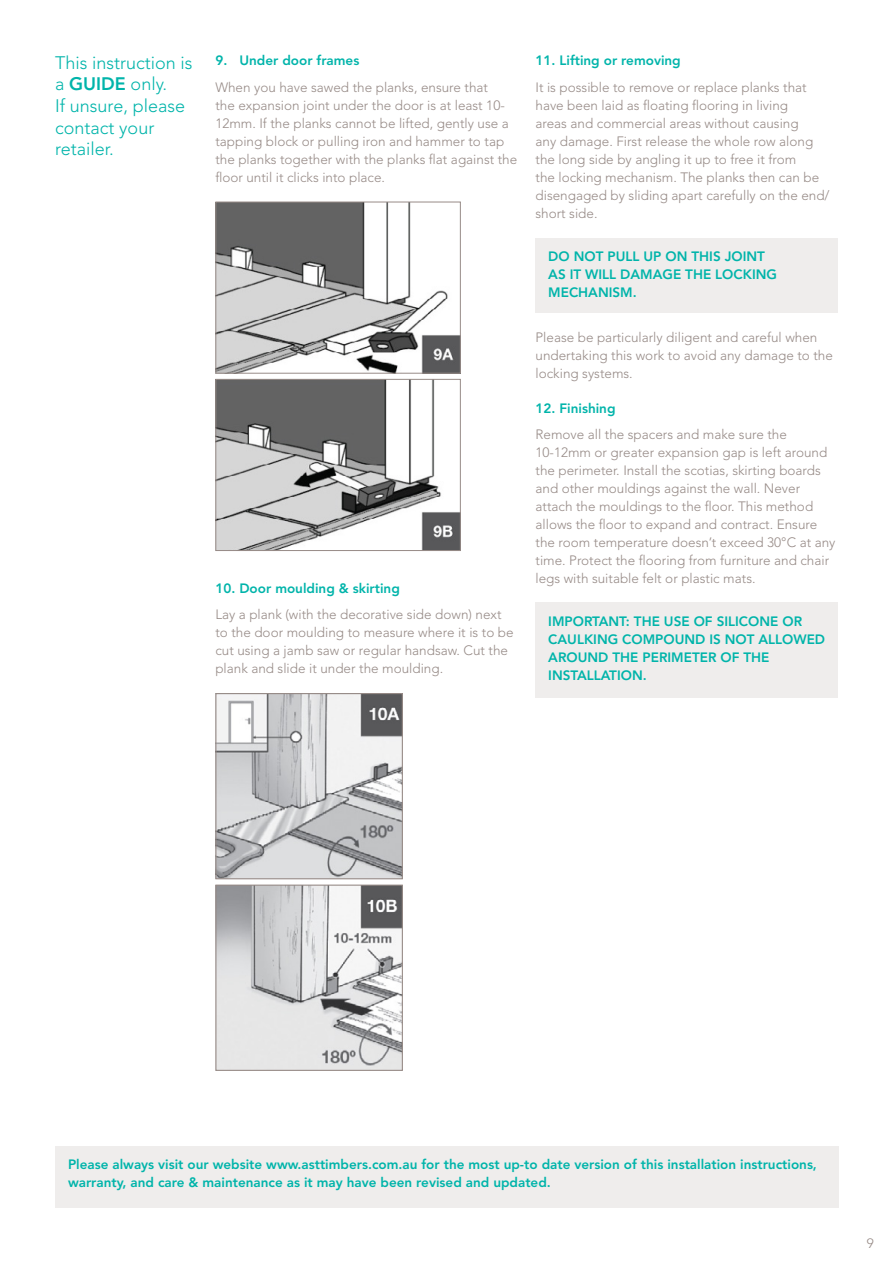
<style>
.page{position:relative;width:893px;height:1263px;background:#fff}
.page>*{position:absolute;margin:0;border:0;box-sizing:border-box;transform-origin:0 0}
.t1{font:300 18px/21.6px "Avenir LT Std";color:#00b4aa}
.t2{font:300 13.5px/18px "Avenir LT Std";color:#978b87}
.t3{font:800 13.5px/18px "Avenir LT Std";color:#00b4aa}
.s1{font-weight:800}
</style>
<div class="page">
<img style="left:217px;top:204px;width:242px;height:168px">
<div style="left:215px;top:202px;width:246px;height:172px;border:1px solid #978b87"></div>
<img style="left:217px;top:381px;width:242px;height:168px">
<div style="left:215px;top:379px;width:246px;height:172px;border:1px solid #978b87"></div>
<img style="left:217px;top:695px;width:184px;height:182px">
<div style="left:215px;top:693px;width:188px;height:186px;border:1px solid #978b87"></div>
<img style="left:217px;top:886px;width:184px;height:183px">
<div style="left:215px;top:884px;width:188px;height:187px;border:1px solid #978b87"></div>
<div style="left:535px;top:238px;width:303px;height:75px;background:#efedec"></div>
<div style="left:535px;top:603px;width:303px;height:95px;background:#efedec"></div>
<div style="left:55px;top:1146px;width:784px;height:62px;background:#efedec"></div>
<h1 class="t1" style="left:55px;top:52px;width:139px">This instruction is a <span class="s1">GUIDE</span> only.<br>If unsure, please contact your retailer.</h1>
<p class="t3" style="left:215px;top:52px;width:145px">9. Under door frames</p>
<p class="t2" style="left:215px;top:78px;width:303px">When you have sawed the planks, ensure that<br>the expansion joint under the door is at least 10- 12mm. If the planks cannot be lifted, gently use a tapping block or pulling iron and hammer to tap the planks together with the planks flat against the floor until it clicks into place.</p>
<p class="t3" style="left:215px;top:579px;width:186px">10. Door moulding &amp; skirting</p>
<p class="t2" style="left:215px;top:606px;width:300px">Lay a plank (with the decorative side down) next to the door moulding to measure where it is to be cut using a jamb saw or regular handsaw. Cut the plank and slide it under the moulding.</p>
<p class="t3" style="left:535px;top:52px;width:147px">11. Lifting or removing</p>
<p class="t2" style="left:535px;top:78px;width:296px">It is possible to remove or replace planks that have been laid as floating flooring in living<br>areas and commercial areas without causing<br>any damage. First release the whole row along the long side by angling it up to free it from<br>the locking mechanism. The planks then can be disengaged by sliding apart carefully on the end/ short side.</p>
<p class="t3" style="left:548px;top:247px;width:230px">DO NOT PULL UP ON THIS JOINT<br>AS IT WILL DAMAGE THE LOCKING<br>MECHANISM.</p>
<p class="t2" style="left:535px;top:328px;width:299px">Please be particularly diligent and careful when undertaking this work to avoid any damage to the locking systems.</p>
<p class="t3" style="left:535px;top:399px;width:82px">12. Finishing</p>
<p class="t2" style="left:535px;top:426px;width:301px">Remove all the spacers and make sure the 10-12mm or greater expansion gap is left around the perimeter. Install the scotias, skirting boards and other mouldings against the wall. Never attach the mouldings to the floor. This method allows the floor to expand and contract. Ensure the room temperature doesn’t exceed 30°C at any time. Protect the flooring from furniture and chair legs with suitable felt or plastic mats.</p>
<p class="t3" style="left:548px;top:612px;width:278px">IMPORTANT: THE USE OF SILICONE OR<br>CAULKING COMPOUND IS NOT ALLOWED<br>AROUND THE PERIMETER OF THE<br>INSTALLATION.</p>
<p class="t3" style="left:68px;top:1155px;width:750px">Please always visit our website www.asttimbers.com.au for the most up-to date version of this installation instructions, warranty, and care &amp; maintenance as it may have been revised and updated.</p>
<p class="t2" style="left:867px;top:1234px;width:9px">9</p>
</div>
